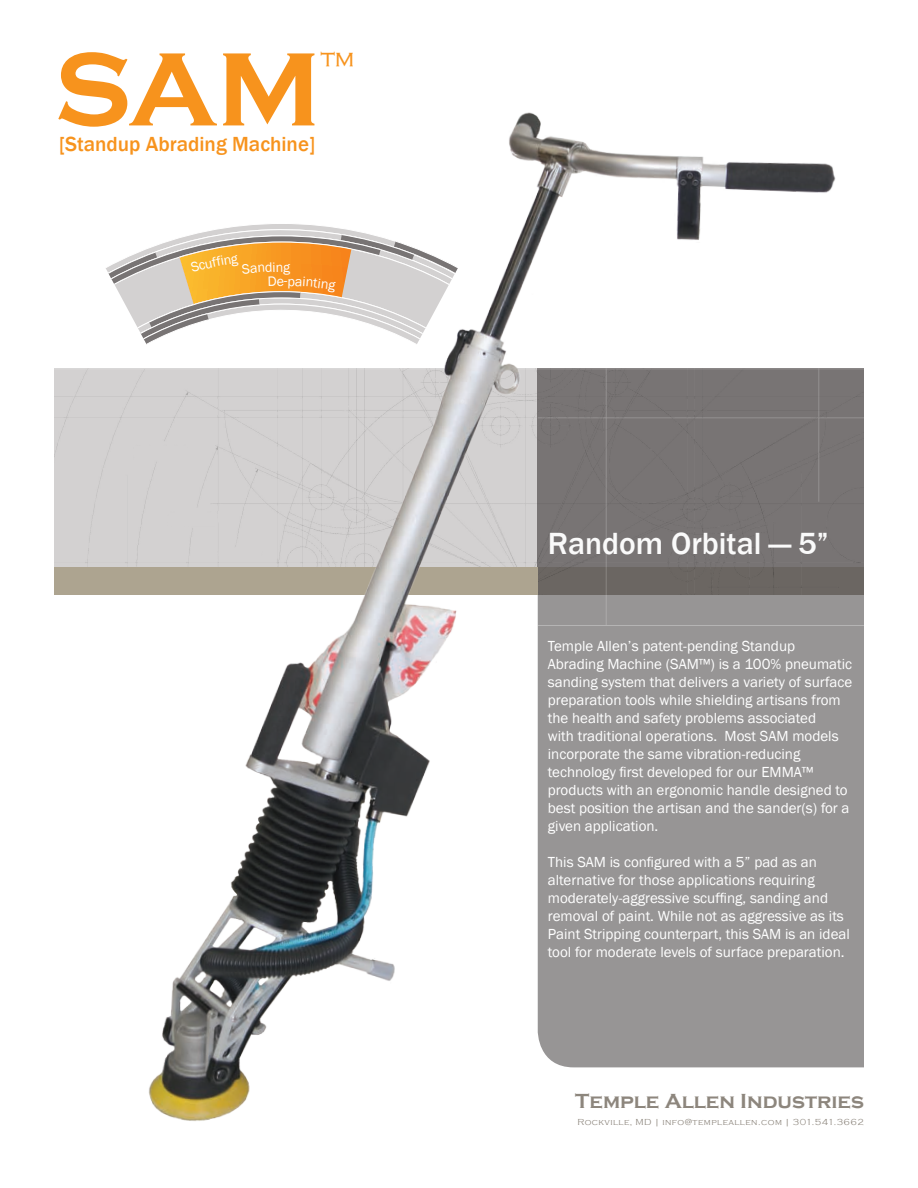
<style>
.page{position:relative;width:918px;height:1188px;background:#fff}
.page>*{position:absolute;margin:0;border:0;box-sizing:border-box;transform-origin:0 0}
.t1{font:700 108px "Copperplate Gothic";color:#f7931d}
.t2{font:300 36px "Copperplate Gothic";color:#f7931d}
.t3{font:500 31.5px "Franklin Gothic";color:#fafafa}
.t4{font:500 21px "Franklin Gothic";color:#f7931d}
.t5{font:700 21px "Copperplate Gothic";color:#8d867d}
.t6{font:15px/18px "Franklin Gothic";color:#fff}
.t7{font:300 9px "Copperplate Gothic";letter-spacing:.05em;color:#8d867d}
</style>
<div class="page">
<div style="left:54px;top:370px;width:22px;height:197px;background:#d3d1d1"></div>
<div style="left:54px;top:567px;width:484px;height:27px;background:#ada490"></div>
<img style="left:76px;top:112px;width:788px;height:1009px">
<svg style="left:79px;top:223px;width:406px;height:144px"></svg>
<h1 class="t1" style="left:54px;top:30px;width:268px">SAM</h1>
<h2 class="t2" style="left:321px;top:46px;width:35px">™</h2>
<h3 class="t4" style="left:59px;top:131px;width:258px">[Standup Abrading Machine]</h3>
<h3 class="t3" style="left:548px;top:524px;width:282px">Random Orbital — 5”</h3>
<p class="t6" style="left:548px;top:637px;width:306px">Temple Allen’s patent-pending Standup Abrading Machine (SAM™) is a 100% pneumatic sanding system that delivers a variety of surface preparation tools while shielding artisans from the health and safety problems associated<br>with traditional operations. Most SAM models incorporate the same vibration-reducing technology first developed for our EMMA™ products with an ergonomic handle designed to best position the artisan and the sander(s) for a given application.</p>
<p class="t6" style="left:548px;top:853px;width:304px">This SAM is configured with a 5” pad as an alternative for those applications requiring moderately-aggressive scuffing, sanding and removal of paint. While not as aggressive as its Paint Stripping counterpart, this SAM is an ideal tool for moderate levels of surface preparation.</p>
<h3 class="t5" style="left:575px;top:1090px;width:290px">Temple Allen Industries</h3>
<p class="t7" style="left:578px;top:1117px;width:288px">Rockville, MD | info@templeallen.com | 301.541.3662</p>
</div>
